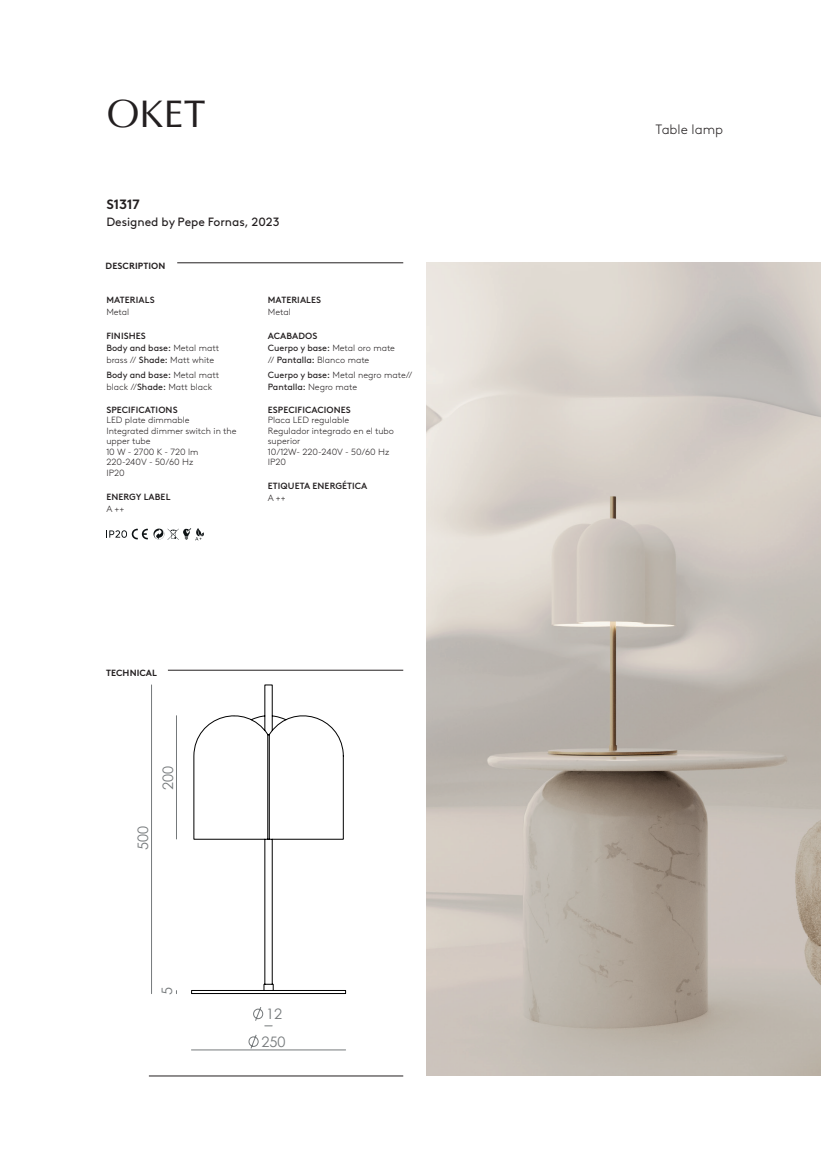
<style>
.page{position:relative;width:821px;height:1174px;background:#fff}
.page>*{position:absolute;margin:0;border:0;box-sizing:border-box;transform-origin:0 0}
.t1{font:39.15px "Optima";color:#231f20}
.t2{font:14.4px "Century Gothic";color:#75797b}
.t3{font:300 13.5px "Brown LL";color:#231f20}
.t4{font:700 13.5px "Brown LL";color:#231f20}
.t5{font:12px "Brown LL";color:#231f20}
.t6{font:300 9px/12px "Brown LL";color:#231f20}
.t7{font:500 9px "Brown LL";letter-spacing:.01em;color:#231f20}
.t8{font:700 9px "Brown LL";letter-spacing:.01em;color:#231f20}
.s1{font-weight:500}
.s2{font-weight:400}
</style>
<div class="page">
<svg style="left:106px;top:528px;width:98px;height:12px"></svg>
<hr style="left:177px;top:262px;width:226px;height:1px;background:#231f20">
<hr style="left:168px;top:670px;width:235px;height:1px;background:#231f20">
<hr style="left:149px;top:1075px;width:254px;height:1px;background:#231f20">
<svg style="left:248px;top:1034px;width:11px;height:15px"></svg>
<hr style="left:176px;top:715px;width:1px;height:124px;background:#75797b">
<hr style="left:151px;top:685px;width:1px;height:308px;background:#75797b">
<svg style="left:253px;top:1007px;width:19px;height:19px"></svg>
<hr style="left:191px;top:1049px;width:154px;height:1px;background:#75797b">
<svg style="left:191px;top:684px;width:155px;height:310px"></svg>
<img style="left:426px;top:262px;width:395px;height:813px">
<h1 class="t1" style="left:106px;top:84px;width:101px">OKET</h1>
<h3 class="t4" style="left:106px;top:194px;width:35px">S1317</h3>
<h3 class="t5" style="left:106px;top:213px;width:175px">Designed by Pepe Fornas, 2023</h3>
<p class="t8" style="left:106px;top:259px;width:61px">DESCRIPTION</p>
<p class="t7" style="left:106px;top:293px;width:50px">MATERIALS</p>
<p class="t6" style="left:106px;top:305px;width:24px">Metal</p>
<p class="t6" style="left:106px;top:329px;width:114px"><span class="s1">FINISHES<br></span><span class="s2">Body and base:</span> Metal matt brass // <span class="s2">Shade:</span> Matt white</p>
<p class="t6" style="left:106px;top:368px;width:114px"><span class="s2">Body and base:</span> Metal matt black //<span class="s2">Shade:</span> Matt black</p>
<p class="t7" style="left:106px;top:402px;width:73px">SPECIFICATIONS</p>
<p class="t6" style="left:106px;top:414px;width:132px;line-height:10.5px">LED plate dimmable<br>Integrated dimmer switch in the upper tube<br>10 W - 2700 K - 720 lm<br>220-240V - 50/60 Hz<br>IP20</p>
<p class="t7" style="left:106px;top:490px;width:66px">ENERGY LABEL</p>
<p class="t6" style="left:106px;top:502px;width:19px">A ++</p>
<p class="t7" style="left:268px;top:293px;width:55px">MATERIALES</p>
<p class="t6" style="left:268px;top:305px;width:24px">Metal</p>
<p class="t6" style="left:268px;top:329px;width:129px"><span class="s1">ACABADOS<br></span><span class="s2">Cuerpo y base:</span> Metal oro mate // <span class="s2">Pantalla:</span> Blanco mate</p>
<p class="t6" style="left:268px;top:368px;width:146px"><span class="s2">Cuerpo y base:</span> Metal negro mate//<br><span class="s2">Pantalla:</span> Negro mate</p>
<p class="t7" style="left:268px;top:402px;width:85px">ESPECIFICACIONES</p>
<p class="t6" style="left:268px;top:414px;width:128px;line-height:10.6px">Placa LED regulable<br>Regulador integrado en el tubo superior<br>10/12W- 220-240V - 50/60 Hz<br>IP20</p>
<p class="t7" style="left:268px;top:479px;width:101px">ETIQUETA ENERGÉTICA</p>
<p class="t6" style="left:268px;top:492px;width:19px">A ++</p>
<p class="t8" style="left:106px;top:666px;width:52px">TECHNICAL</p>
<h2 class="t2" style="left:158px;top:789px;width:25px;rotate:-90deg">200</h2>
<h2 class="t2" style="left:133px;top:849px;width:25px;rotate:-90deg">500</h2>
<h2 class="t2" style="left:157px;top:995px;width:9px;rotate:-90deg">5</h2>
<h2 class="t2" style="left:266px;top:1003px;width:17px">12</h2>
<h2 class="t2" style="left:261px;top:1031px;width:25px">250</h2>
<h3 class="t3" style="left:655px;top:120px;width:69px">Table lamp</h3>
</div>
